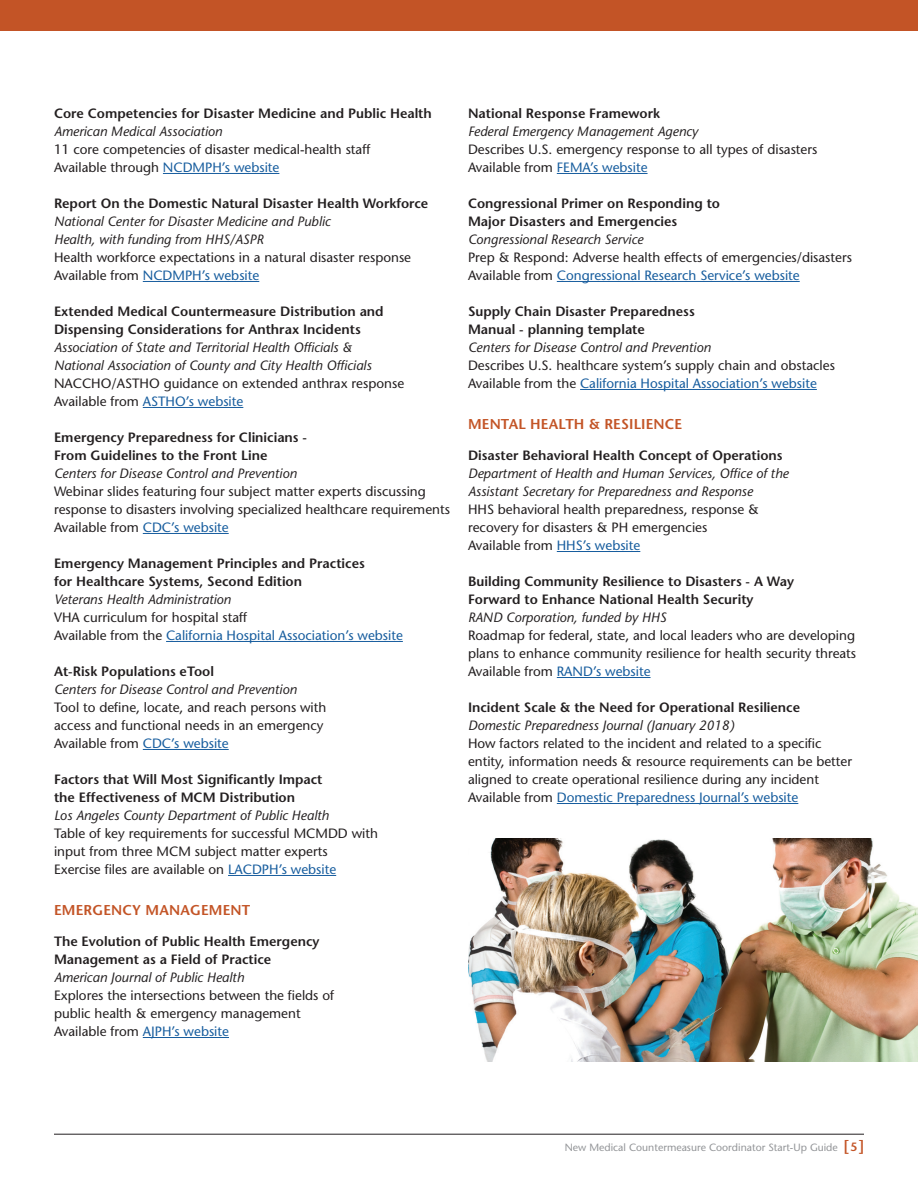
<style>
.page{position:relative;width:918px;height:1188px;background:#fff}
.page>*{position:absolute;margin:0;border:0;box-sizing:border-box;transform-origin:0 0}
.t1{font:600 14.25px "Stone Sans";letter-spacing:.01em;color:#c35426}
.t2{font:13.5px/18px "Stone Sans";color:#231f20}
.t3{font:600 13.5px/18px "Stone Sans";color:#231f20}
.t4{font:italic 13.5px/18px "Stone Sans";color:#231f20}
.t5{font:10.5px "Stone Sans";color:#939598}
.s1{color:#175d9e}
.s2{font-weight:600;font-size:15px;color:#c35426}
.s3{font-weight:600;font-size:12px;color:#c35426}
</style>
<div class="page">
<div style="left:0;top:0;width:918px;height:30px;background:#c35426"></div>
<hr style="left:54px;top:1134px;width:810px;height:1px;background:#231f20">
<hr style="left:163px;top:173px;width:116px;height:1px;background:#175d9e">
<hr style="left:143px;top:281px;width:116px;height:1px;background:#175d9e">
<hr style="left:143px;top:407px;width:100px;height:1px;background:#175d9e">
<hr style="left:143px;top:533px;width:86px;height:1px;background:#175d9e">
<hr style="left:166px;top:641px;width:237px;height:1px;background:#175d9e">
<hr style="left:143px;top:749px;width:86px;height:1px;background:#175d9e">
<hr style="left:228px;top:875px;width:108px;height:1px;background:#175d9e">
<hr style="left:143px;top:1037px;width:86px;height:1px;background:#175d9e">
<hr style="left:557px;top:173px;width:91px;height:1px;background:#175d9e">
<hr style="left:557px;top:281px;width:243px;height:1px;background:#175d9e">
<hr style="left:580px;top:389px;width:237px;height:1px;background:#175d9e">
<hr style="left:557px;top:551px;width:83px;height:1px;background:#175d9e">
<hr style="left:557px;top:677px;width:94px;height:1px;background:#175d9e">
<hr style="left:557px;top:803px;width:241px;height:1px;background:#175d9e">
<img style="left:468px;top:838px;width:450px;height:224px">
<p class="t3" style="left:54px;top:104px;width:379px">Core Competencies for Disaster Medicine and Public Health</p>
<p class="t4" style="left:54px;top:122px;width:170px">American Medical Association</p>
<p class="t2" style="left:54px;top:140px;width:318px">11 core competencies of disaster medical-health staff<br>Available through <span class="s1">NCDMPH’s website</span></p>
<p class="t3" style="left:54px;top:194px;width:376px">Report On the Domestic Natural Disaster Health Workforce</p>
<p class="t4" style="left:54px;top:212px;width:278px">National Center for Disaster Medicine and Public<br>Health, with funding from HHS/ASPR</p>
<p class="t2" style="left:54px;top:248px;width:359px">Health workforce expectations in a natural disaster response<br>Available from <span class="s1">NCDMPH’s website</span></p>
<p class="t3" style="left:54px;top:302px;width:331px">Extended Medical Countermeasure Distribution and<br>Dispensing Considerations for Anthrax Incidents</p>
<p class="t4" style="left:54px;top:338px;width:319px">Association of State and Territorial Health Officials &amp;<br>National Association of County and City Health Officials</p>
<p class="t2" style="left:54px;top:374px;width:352px">NACCHO/ASTHO guidance on extended anthrax response<br>Available from <span class="s1">ASTHO’s website</span></p>
<p class="t3" style="left:54px;top:428px;width:255px">Emergency Preparedness for Clinicians -<br>From Guidelines to the Front Line</p>
<p class="t4" style="left:54px;top:464px;width:244px">Centers for Disease Control and Prevention</p>
<p class="t2" style="left:54px;top:482px;width:398px">Webinar slides featuring four subject matter experts discussing response to disasters involving specialized healthcare requirements<br>Available from <span class="s1">CDC’s website</span></p>
<p class="t3" style="left:54px;top:554px;width:312px">Emergency Management Principles and Practices for Healthcare Systems, Second Edition</p>
<p class="t4" style="left:54px;top:590px;width:179px">Veterans Health Administration</p>
<p class="t2" style="left:54px;top:608px;width:350px">VHA curriculum for hospital staff<br>Available from the <span class="s1">California Hospital Association’s website</span></p>
<p class="t3" style="left:54px;top:662px;width:162px">At-Risk Populations eTool</p>
<p class="t4" style="left:54px;top:680px;width:244px">Centers for Disease Control and Prevention</p>
<p class="t2" style="left:54px;top:698px;width:274px">Tool to define, locate, and reach persons with access and functional needs in an emergency<br>Available from <span class="s1">CDC’s website</span></p>
<p class="t3" style="left:54px;top:770px;width:270px">Factors that Will Most Significantly Impact the Effectiveness of MCM Distribution</p>
<p class="t4" style="left:54px;top:806px;width:277px">Los Angeles County Department of Public Health</p>
<p class="t2" style="left:54px;top:824px;width:326px">Table of key requirements for successful MCMDD with input from three MCM subject matter experts<br>Exercise files are available on <span class="s1">LACDPH’s website</span></p>
<p class="t1" style="left:54px;top:901px;width:198px">EMERGENCY MANAGEMENT</p>
<p class="t3" style="left:54px;top:932px;width:267px">The Evolution of Public Health Emergency<br>Management as a Field of Practice</p>
<p class="t4" style="left:54px;top:968px;width:192px">American Journal of Public Health</p>
<p class="t2" style="left:54px;top:986px;width:282px">Explores the intersections between the fields of public health &amp; emergency management<br>Available from <span class="s1">AJPH’s website</span></p>
<p class="t3" style="left:468px;top:104px;width:194px">National Response Framework</p>
<p class="t4" style="left:468px;top:122px;width:232px">Federal Emergency Management Agency</p>
<p class="t2" style="left:468px;top:140px;width:351px">Describes U.S. emergency response to all types of disasters<br>Available from <span class="s1">FEMA’s website</span></p>
<p class="t3" style="left:468px;top:194px;width:254px">Congressional Primer on Responding to<br>Major Disasters and Emergencies</p>
<p class="t4" style="left:468px;top:230px;width:177px">Congressional Research Service</p>
<p class="t2" style="left:468px;top:248px;width:386px">Prep &amp; Respond: Adverse health effects of emergencies/disasters<br>Available from <span class="s1">Congressional Research Service’s website</span></p>
<p class="t3" style="left:468px;top:302px;width:228px">Supply Chain Disaster Preparedness<br>Manual - planning template</p>
<p class="t4" style="left:468px;top:338px;width:244px">Centers for Disease Control and Prevention</p>
<p class="t2" style="left:468px;top:356px;width:368px">Describes U.S. healthcare system’s supply chain and obstacles<br>Available from the <span class="s1">California Hospital Association’s website</span></p>
<p class="t1" style="left:468px;top:415px;width:216px">MENTAL HEALTH &amp; RESILIENCE</p>
<p class="t3" style="left:468px;top:446px;width:316px">Disaster Behavioral Health Concept of Operations</p>
<p class="t4" style="left:468px;top:464px;width:322px">Department of Health and Human Services, Office of the<br>Assistant Secretary for Preparedness and Response</p>
<p class="t2" style="left:468px;top:500px;width:293px">HHS behavioral health preparedness, response &amp; recovery for disasters &amp; PH emergencies<br>Available from <span class="s1">HHS’s website</span></p>
<p class="t3" style="left:468px;top:572px;width:328px">Building Community Resilience to Disasters - A Way<br>Forward to Enhance National Health Security</p>
<p class="t4" style="left:468px;top:608px;width:200px">RAND Corporation, funded by HHS</p>
<p class="t2" style="left:468px;top:626px;width:390px;text-align:justify">Roadmap for federal, state, and local leaders who are developing plans to enhance community resilience for health security threats Available from <span class="s1">RAND’s website</span></p>
<p class="t3" style="left:468px;top:698px;width:334px">Incident Scale &amp; the Need for Operational Resilience</p>
<p class="t4" style="left:468px;top:716px;width:268px">Domestic Preparedness Journal (January 2018)</p>
<p class="t2" style="left:468px;top:734px;width:386px">How factors related to the incident and related to a specific entity, information needs &amp; resource requirements can be better aligned to create operational resilience during any incident Available from <span class="s1">Domestic Preparedness Journal’s website</span></p>
<p class="t5" style="left:565px;top:1141px;width:301px">New Medical Countermeasure Coordinator Start-Up Guide <span class="s2">[</span><span class="s3">5</span><span class="s2">]</span></p>
</div>
